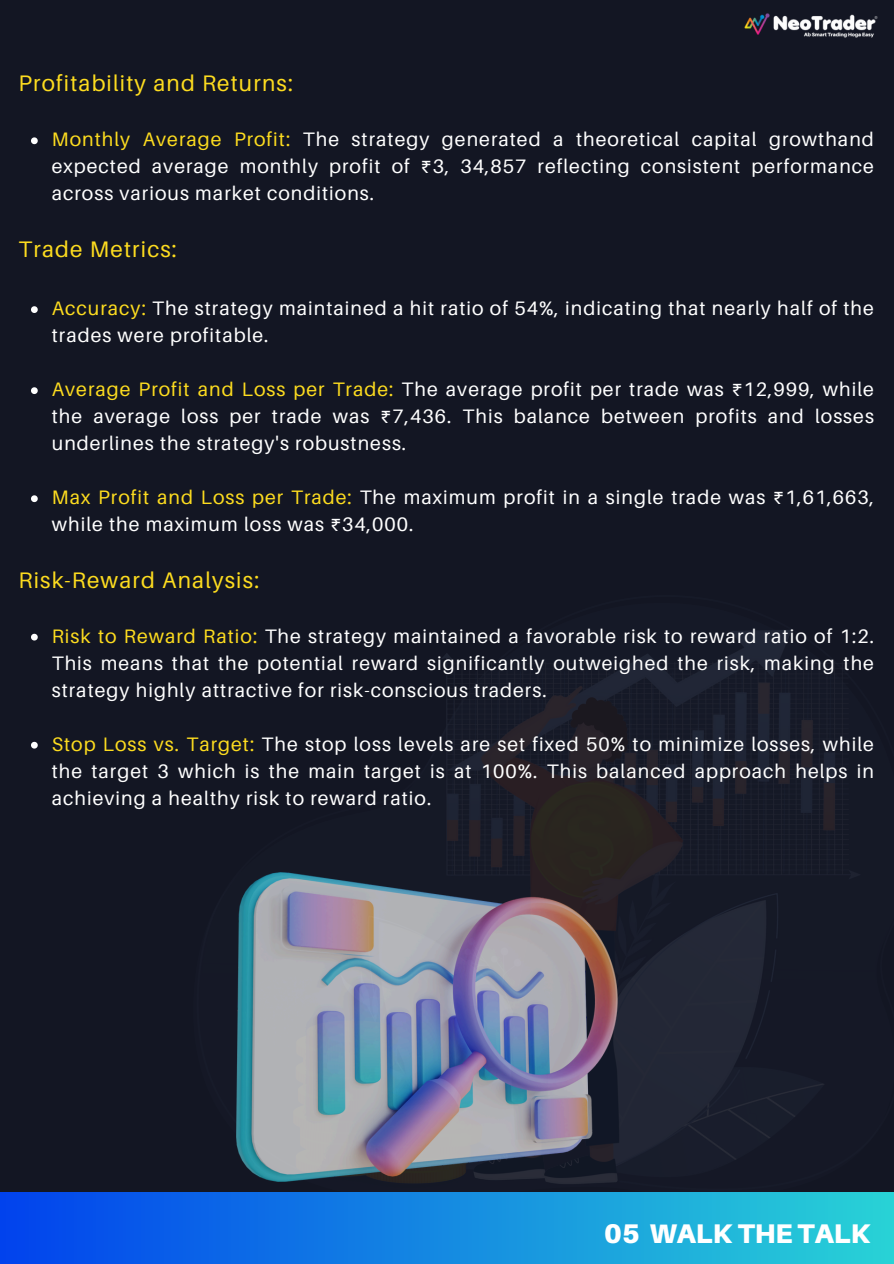
<style>
.page{position:relative;width:894px;height:1264px;background:#fff}
.page>*{position:absolute;margin:0;border:0;box-sizing:border-box;transform-origin:0 0}
.t1{font:900 27px "Aileron";color:#fff}
.t2{font:22.5px "Aileron";letter-spacing:.05em;color:#fddc1f}
.t3{font:19.5px/27px "Aileron";letter-spacing:.05em;color:#fff;text-align:justify}
.s1{color:#fddc1f}
.s2{font-family:"Noto Sans Gurmukhi"}
</style>
<div class="page">
<div style="left:0;top:0;width:893px;height:1263px;background:#131623"></div>
<img style="left:268px;top:630px;width:592px;height:554px">
<div style="left:0;top:1192px;width:893px;height:71px;background:linear-gradient(to right,#0142ed,#28d3d6)"></div>
<svg style="left:31px;top:137px;width:7px;height:7px"></svg>
<svg style="left:31px;top:306px;width:7px;height:7px"></svg>
<svg style="left:31px;top:387px;width:7px;height:7px"></svg>
<svg style="left:31px;top:495px;width:7px;height:7px"></svg>
<svg style="left:31px;top:633px;width:7px;height:7px"></svg>
<svg style="left:31px;top:741px;width:7px;height:7px"></svg>
<img style="left:744px;top:13px;width:134px;height:25px">
<img style="left:236px;top:872px;width:381px;height:308px">
<p class="t2" style="left:19px;top:69px;width:276px">Profitability and Returns:</p>
<h2 class="t3" style="left:52px;top:126px;width:823px"><span class="s1">Monthly Average Profit:</span> The strategy generated a theoretical capital growthand expected average monthly profit of <span class="s2">₹</span>3, 34,857 reflecting consistent performance across various market conditions.</h2>
<p class="t2" style="left:19px;top:235px;width:160px">Trade Metrics:</p>
<h2 class="t3" style="left:52px;top:294px;width:823px"><span class="s1">Accuracy:</span> The strategy maintained a hit ratio of 54%, indicating that nearly half of the trades were profitable.</h2>
<p class="t3" style="left:52px;top:375px;width:823px"><span class="s1">Average Profit and Loss per Trade:</span> The average profit per trade was <span class="s2">₹</span>12,999, while the average loss per trade was <span class="s2">₹</span>7,436. This balance between profits and losses underlines the strategy's robustness.</p>
<p class="t3" style="left:52px;top:483px;width:823px"><span class="s1">Max Profit and Loss per Trade:</span> The maximum profit in a single trade was <span class="s2">₹</span>1,61,663, while the maximum loss was <span class="s2">₹</span>34,000.</p>
<p class="t2" style="left:19px;top:566px;width:242px">Risk-Reward Analysis:</p>
<h2 class="t3" style="left:52px;top:622px;width:823px"><span class="s1">Risk to Reward Ratio:</span> The strategy maintained a favorable risk to reward ratio of 1:2.<br>This means that the potential reward significantly outweighed the risk, making the strategy highly attractive for risk-conscious traders.</h2>
<p class="t3" style="left:52px;top:730px;width:823px"><span class="s1">Stop Loss vs. Target:</span> The stop loss levels are set fixed 50% to minimize losses, while the target 3 which is the main target is at 100%. This balanced approach helps in achieving a healthy risk to reward ratio.</p>
<p class="t1" style="left:604px;top:1216px;width:268px">05 WALK THE TALK</p>
</div>
